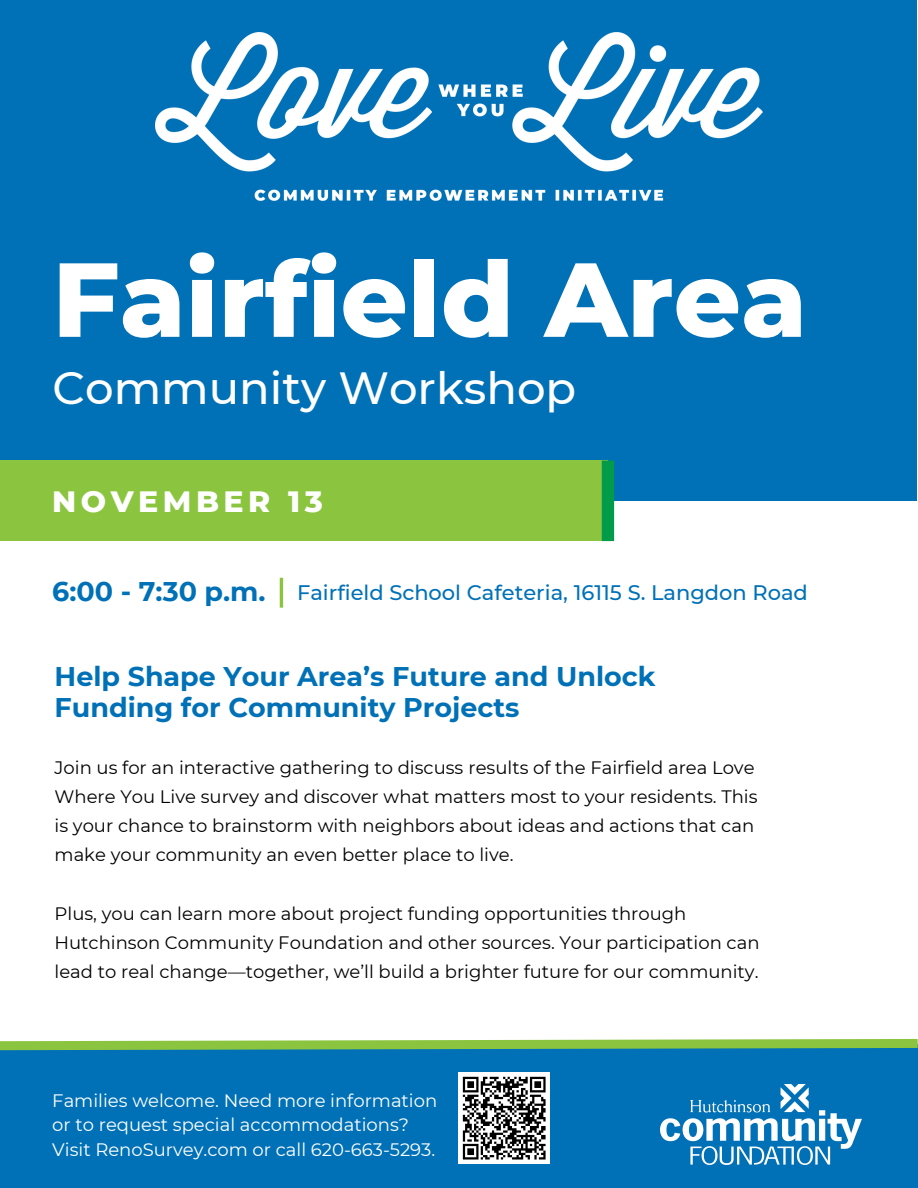
<style>
.page{position:relative;width:918px;height:1188px;background:#fff}
.page>*{position:absolute;margin:0;border:0;box-sizing:border-box;transform-origin:0 0}
.t1{font:800 105px "Montserrat";color:#fff}
.t2{font:500 45px "Montserrat";color:#fff}
.t3{font:800 30px "Montserrat";letter-spacing:.15em;color:#fff}
.t4{font:700 27px/31.5px "Montserrat";color:#0071b7}
.t5{font:500 21px "Montserrat";color:#0071b7}
.t6{font:18px/29.2px "Montserrat";color:#000}
.t7{font:18px/24.8px "Montserrat";color:#fff}
</style>
<div class="page">
<div style="left:0;top:1045px;width:918px;height:143px;background:#0071b7"></div>
<img style="left:661px;top:1085px;width:200px;height:79px">
<div style="left:0;top:0;width:917px;height:501px;background:#0071b7"></div>
<svg style="left:0;top:1039px;width:918px;height:12px"></svg>
<div style="left:0;top:461px;width:608px;height:80px;background:#8bc53f"></div>
<div style="left:602px;top:461px;width:12px;height:80px;background:#029b49"></div>
<hr style="left:280px;top:578px;width:3px;height:30px;background:#8bc53f">
<img style="left:156px;top:33px;width:606px;height:167px">
<div style="left:458px;top:1072px;width:92px;height:92px;background:#fff"></div>
<svg style="left:462px;top:1076px;width:84px;height:84px"></svg>
<h1 class="t1" style="left:52px;top:235px;width:756px">Fairfield Area</h1>
<p class="t2" style="left:53px;top:361px;width:525px">Community Workshop</p>
<h5 class="t3" style="left:52px;top:482px;width:272px">NOVEMBER 13</h5>
<p class="t4" style="left:52px;top:575px;width:215px">6:00 - 7:30 p.m.</p>
<h2 class="t5" style="left:297px;top:580px;width:512px">Fairfield School Cafeteria, 16115 S. Langdon Road</h2>
<h3 class="t4" style="left:55px;top:660px;width:603px">Help Shape Your Area’s Future and Unlock<br>Funding for Community Projects</h3>
<h4 class="t6" style="left:55px;top:752px;width:704px">Join us for an interactive gathering to discuss results of the Fairfield area Love Where You Live survey and discover what matters most to your residents. This is your chance to brainstorm with neighbors about ideas and actions that can make your community an even better place to live.</h4>
<h6 class="t6" style="left:55px;top:899px;width:706px">Plus, you can learn more about project funding opportunities through<br>Hutchinson Community Foundation and other sources. Your participation can lead to real change—together, we’ll build a brighter future for our community.</h6>
<p class="t7" style="left:52px;top:1088px;width:386px">Families welcome. Need more information or to request special accommodations?</p>
<p class="t7" style="left:52px;top:1137px;width:384px">Visit RenoSurvey.com or call 620-663-5293.</p>
</div>
